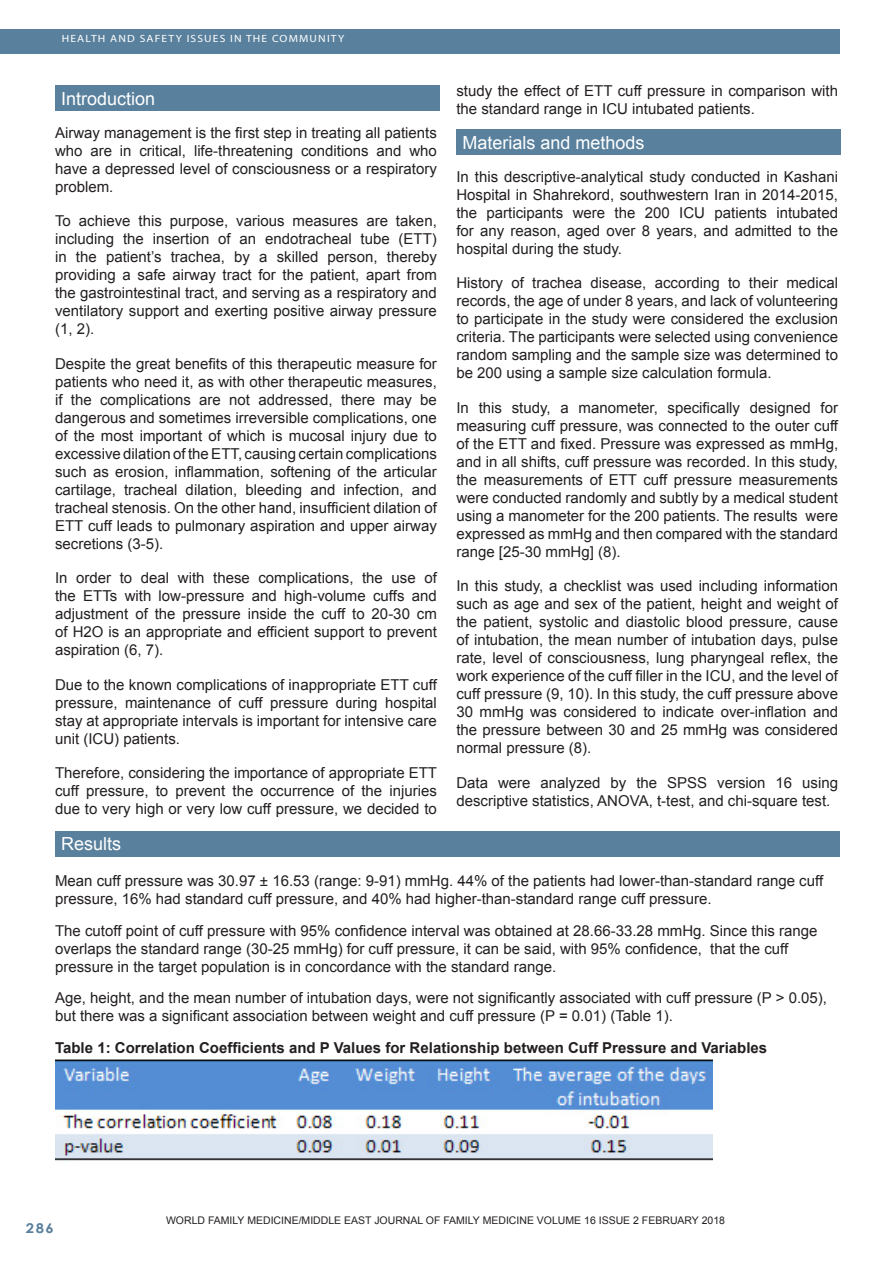
<style>
.page{position:relative;width:893px;height:1263px;background:#fff}
.page>*{position:absolute;margin:0;border:0;box-sizing:border-box;transform-origin:0 0}
.Footnote_Text{font:18px "Arial";color:#fff}
.Footnote_Text-2{font:15px/18px "Arial";color:#231f20;text-align:justify}
.Footnote_Text-3{font:700 15px "Arial";color:#231f20}
.t1{font:700 13.5px "Century Gothic";color:#59809c;scale:1.1 1}
.Footnote_Text-4{font:10.5px "Arial";color:#231f20}
.t2{font:10.5px "Myriad";letter-spacing:.1em;color:#fff;scale:1.1 1}
</style>
<div class="page">
<div style="left:0;top:30px;width:840px;height:24px;background:#59809c"></div>
<div style="left:55px;top:86px;width:385px;height:25px;background:#59809c"></div>
<div style="left:456px;top:129px;width:385px;height:26px;background:#59809c"></div>
<div style="left:55px;top:831px;width:785px;height:25px;background:#59809c"></div>
<img style="left:55px;top:1059px;width:657px;height:103px">
<p class="t2" style="left:62px;top:34px;width:259px">HEALTH AND SAFETY ISSUES IN THE COMMUNITY</p>
<p class="Footnote_Text" style="left:61px;top:87px;width:96px">Introduction</p>
<p class="Footnote_Text-2" style="left:55px;top:124px;width:383px">Airway management is the first step in treating all patients who are in critical, life-threatening conditions and who have a depressed level of consciousness or a respiratory problem.</p>
<p class="Footnote_Text-2" style="left:55px;top:212px;width:383px">To achieve this purpose, various measures are taken, including the insertion of an endotracheal tube (ETT) in the patient’s trachea, by a skilled person, thereby providing a safe airway tract for the patient, apart from the gastrointestinal tract, and serving as a respiratory and ventilatory support and exerting positive airway pressure (1, 2).</p>
<p class="Footnote_Text-2" style="left:55px;top:355px;width:383px">Despite the great benefits of this therapeutic measure for patients who need it, as with other therapeutic measures, if the complications are not addressed, there may be dangerous and sometimes irreversible complications, one of the most important of which is mucosal injury due to excessive dilation of the ETT, causing certain complications such as erosion, inflammation, softening of the articular cartilage, tracheal dilation, bleeding and infection, and tracheal stenosis. On the other hand, insufficient dilation of ETT cuff leads to pulmonary aspiration and upper airway secretions (3-5).</p>
<p class="Footnote_Text-2" style="left:55px;top:569px;width:383px">In order to deal with these complications, the use of the ETTs with low-pressure and high-volume cuffs and adjustment of the pressure inside the cuff to 20-30 cm of H2O is an appropriate and efficient support to prevent aspiration (6, 7).</p>
<p class="Footnote_Text-2" style="left:55px;top:676px;width:383px">Due to the known complications of inappropriate ETT cuff pressure, maintenance of cuff pressure during hospital stay at appropriate intervals is important for intensive care unit (ICU) patients.</p>
<p class="Footnote_Text-2" style="left:55px;top:764px;width:384px">Therefore, considering the importance of appropriate ETT cuff pressure, to prevent the occurrence of the injuries due to very high or very low cuff pressure, we decided to</p>
<p class="Footnote_Text-2" style="left:456px;top:82px;width:383px">study the effect of ETT cuff pressure in comparison with the standard range in ICU intubated patients.</p>
<p class="Footnote_Text" style="left:462px;top:130px;width:184px">Materials and methods</p>
<p class="Footnote_Text-2" style="left:456px;top:167px;width:383px">In this descriptive-analytical study conducted in Kashani Hospital in Shahrekord, southwestern Iran in 2014-2015, the participants were the 200 ICU patients intubated for any reason, aged over 8 years, and admitted to the hospital during the study.</p>
<p class="Footnote_Text-2" style="left:456px;top:274px;width:383px">History of trachea disease, according to their medical records, the age of under 8 years, and lack of volunteering to participate in the study were considered the exclusion criteria. The participants were selected using convenience random sampling and the sample size was determined to be 200 using a sample size calculation formula.</p>
<p class="Footnote_Text-2" style="left:456px;top:398px;width:383px">In this study, a manometer, specifically designed for measuring cuff pressure, was connected to the outer cuff of the ETT and fixed. Pressure was expressed as mmHg, and in all shifts, cuff pressure was recorded. In this study, the measurements of ETT cuff pressure measurements were conducted randomly and subtly by a medical student using a manometer for the 200 patients. The results were expressed as mmHg and then compared with the standard range [25-30 mmHg] (8).</p>
<p class="Footnote_Text-2" style="left:456px;top:577px;width:383px">In this study, a checklist was used including information such as age and sex of the patient, height and weight of the patient, systolic and diastolic blood pressure, cause of intubation, the mean number of intubation days, pulse rate, level of consciousness, lung pharyngeal reflex, the work experience of the cuff filler in the ICU, and the level of cuff pressure (9, 10). In this study, the cuff pressure above 30 mmHg was considered to indicate over-inflation and the pressure between 30 and 25 mmHg was considered normal pressure (8).</p>
<p class="Footnote_Text-2" style="left:456px;top:773px;width:383px">Data were analyzed by the SPSS version 16 using descriptive statistics, ANOVA, t-test, and chi-square test.</p>
<p class="Footnote_Text" style="left:61px;top:832px;width:62px">Results</p>
<p class="Footnote_Text-2" style="left:55px;top:872px;width:770px">Mean cuff pressure was 30.97 ± 16.53 (range: 9-91) mmHg. 44% of the patients had lower-than-standard range cuff pressure, 16% had standard cuff pressure, and 40% had higher-than-standard range cuff pressure.</p>
<p class="Footnote_Text-2" style="left:55px;top:922px;width:764px;text-align:left">The cutoff point of cuff pressure with 95% confidence interval was obtained at 28.66-33.28 mmHg. Since this range overlaps the standard range (30-25 mmHg) for cuff pressure, it can be said, with 95% confidence, that the cuff pressure in the target population is in concordance with the standard range.</p>
<p class="Footnote_Text-2" style="left:55px;top:989px;width:773px">Age, height, and the mean number of intubation days, were not significantly associated with cuff pressure (P &gt; 0.05), but there was a significant association between weight and cuff pressure (P = 0.01) (Table 1).</p>
<p class="Footnote_Text-3" style="left:55px;top:1037px;width:714px">Table 1: Correlation Coefficients and P Values for Relationship between Cuff Pressure and Variables</p>
<p class="t1" style="left:26px;top:1217px;width:27px">286</p>
<p class="Footnote_Text-4" style="left:166px;top:1214px;width:560px">WORLD FAMILY MEDICINE/MIDDLE EAST JOURNAL OF FAMILY MEDICINE VOLUME 16 ISSUE 2 FEBRUARY 2018</p>
</div>
